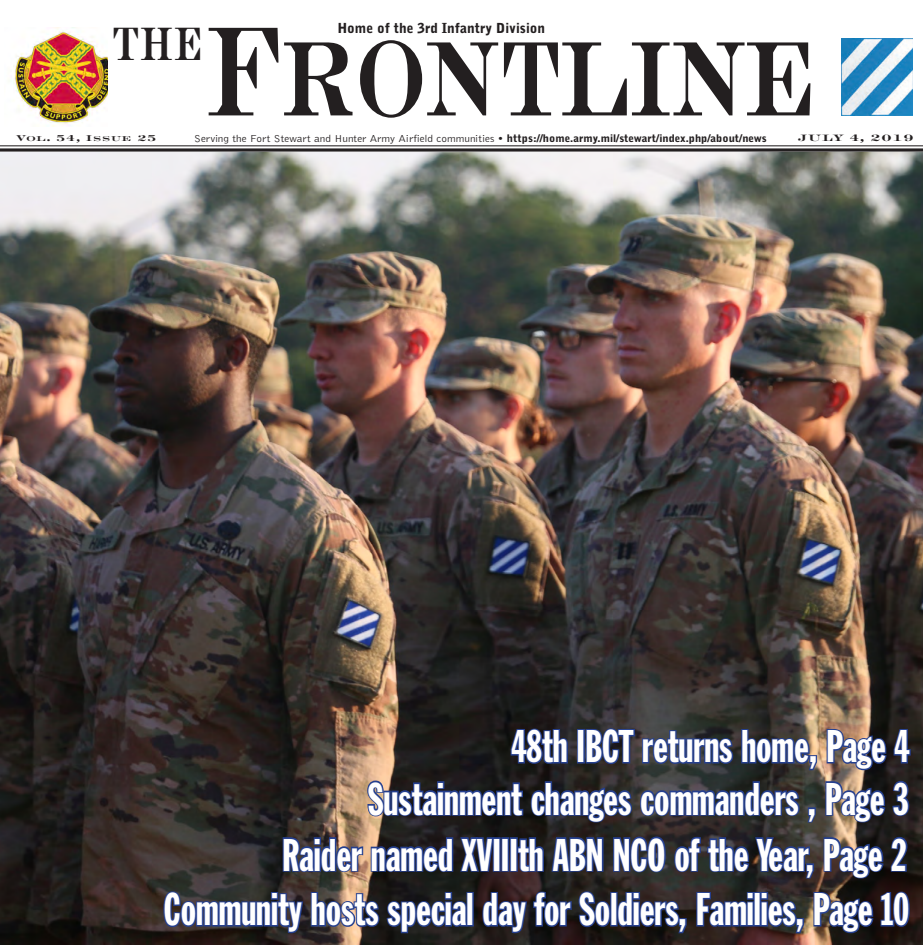
<style>
.page{position:relative;width:923px;height:945px;background:#fff}
.page>*{position:absolute;margin:0;border:0;box-sizing:border-box;transform-origin:0 0}
.t1{font:70px "Engravers LH Bold Face";color:#231f20;scale:.63 1}
.Headline_2{font:45px "Franklin Gothic Extra Cond";color:#fff;scale:.93 1}
.Body_Copy{font:900 13.75px "Bell Gothic";color:#231f20}
.t2{font:13.75px "Engravers LH Bold Face";color:#231f20;scale:1.3 1}
.t3{font:12.5px "Engravers LH Bold Face";color:#231f20;scale:1.3 1}
.t4{font:300 10.38px "Bell Gothic";color:#231f20;scale:1.08 1}
.s1{font-weight:700}
.s2{font-weight:900}
</style>
<div class="page">
<img style="left:0;top:152px;width:922px;height:793px">
<svg style="left:0;top:146px;width:922px;height:1px"></svg>
<hr style="left:0;top:145px;width:922px;height:1px;background:#231f20">
<svg style="left:0;top:148px;width:922px;height:4px;background:#504d4e"></svg>
<svg style="left:209px;top:28px;width:601px;height:90px"></svg>
<img style="left:841px;top:38px;width:71px;height:78px">
<img style="left:13px;top:28px;width:95px;height:98px">
<svg style="left:509px;top:727px;width:60px;height:38px;background:#212c53"></svg>
<div style="left:577px;top:729px;width:8px;height:34px;border:2px solid #253f8e"></div>
<svg style="left:584px;top:727px;width:150px;height:38px;background:#2f3a5b"></svg>
<svg style="left:740px;top:728px;width:78px;height:44px;background:#3c4159"></svg>
<svg style="left:825px;top:728px;width:86px;height:43px;background:#47465b"></svg>
<svg style="left:281px;top:836px;width:214px;height:38px;background:#383d5a"></svg>
<div style="left:493px;top:837px;width:7px;height:35px;border:2px solid #253f8e"></div>
<div style="left:501px;top:837px;width:8px;height:35px;border:2px solid #253f8e"></div>
<div style="left:510px;top:837px;width:8px;height:35px;border:2px solid #253f8e"></div>
<svg style="left:516px;top:836px;width:88px;height:37px;background:#263056"></svg>
<svg style="left:611px;top:835px;width:56px;height:39px;background:#2b3559"></svg>
<svg style="left:673px;top:836px;width:142px;height:44px;background:#2b324d"></svg>
<svg style="left:822px;top:836px;width:86px;height:44px;background:#32344c"></svg>
<svg style="left:366px;top:779px;width:434px;height:45px;background:#2d344f"></svg>
<svg style="left:806px;top:806px;width:11px;height:18px"></svg>
<svg style="left:824px;top:780px;width:86px;height:44px;background:#434459"></svg>
<svg style="left:162px;top:890px;width:307px;height:45px;background:#323751"></svg>
<div style="left:466px;top:892px;width:8px;height:35px;border:2px solid #253f8e"></div>
<svg style="left:481px;top:890px;width:207px;height:45px;background:#232842"></svg>
<svg style="left:695px;top:891px;width:110px;height:44px;background:#2b304d"></svg>
<svg style="left:812px;top:890px;width:99px;height:45px;background:#2e2f46"></svg>
<p class="t1" style="left:112px;top:8px;width:145px">THE</p>
<p class="Body_Copy" style="left:337px;top:20px;width:209px">Home of the 3rd Infantry Division</p>
<p class="t3" style="left:16px;top:131px;width:110px">Vol. 54, Issue 25</p>
<p class="t4" style="left:194px;top:133px;width:531px">Serving the Fort Stewart and Hunter Army Airfield communities <span class="s1">•</span> <span class="s2">https://home.army.mil/stewart/index.php/about/news</span></p>
<p class="t2" style="left:797px;top:131px;width:91px">JULY 4, 2019</p>
<p class="Headline_2" style="left:512px;top:722px;width:429px">48th IBCT returns home, Page 4</p>
<p class="Headline_2" style="left:368px;top:775px;width:582px">Sustainment changes commanders , Page 3</p>
<p class="Headline_2" style="left:282px;top:831px;width:672px">Raider named XVIIIth ABN NCO of the Year, Page 2</p>
<p class="Headline_2" style="left:164px;top:885px;width:803px">Community hosts special day for Soldiers, Families, Page 10</p>
</div>
